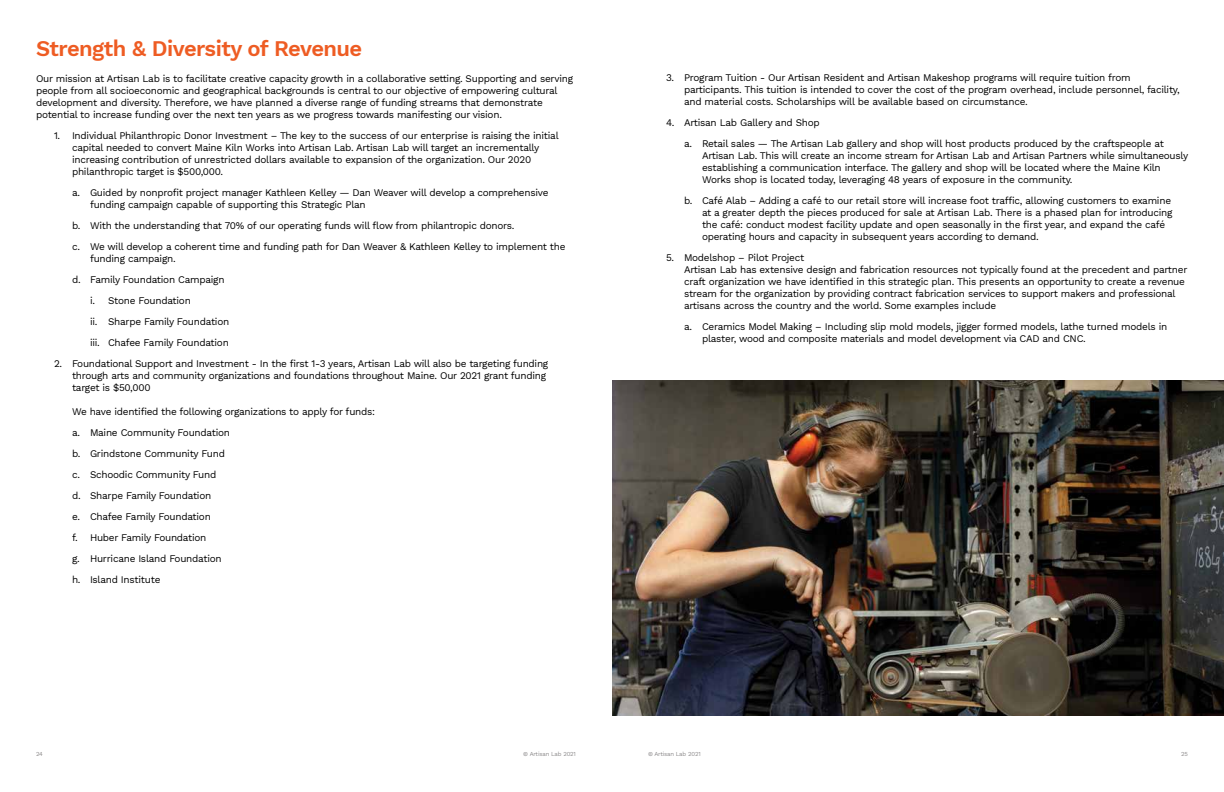
<style>
.page{position:relative;width:1224px;height:792px;background:#fff}
.page>*{position:absolute;margin:0;border:0;box-sizing:border-box;transform-origin:0 0}
.t1{font:600 22px "Work Sans";letter-spacing:-.025em;color:#ee5c23}
.t2{font:10px/12px "Work Sans";letter-spacing:-.025em;color:#000}
.t3{font:6px "Work Sans";letter-spacing:-.025em;color:#8d8b8c}
</style>
<div class="page">
<img style="left:612px;top:380px;width:612px;height:336px">
<h1 class="t1" style="left:36px;top:32px;width:328px">Strength &amp; Diversity of Revenue</h1>
<p class="t2" style="left:36px;top:72px;width:539px">Our mission at Artisan Lab is to facilitate creative capacity growth in a collaborative setting. Supporting and serving people from all socioeconomic and geographical backgrounds is central to our objective of empowering cultural development and diversity. Therefore, we have planned a diverse range of funding streams that demonstrate potential to increase funding over the next ten years as we progress towards manifesting our vision.</p>
<p class="t2" style="left:72px;top:129px;width:488px;text-indent:-18px">1. Individual Philanthropic Donor Investment – The key to the success of our enterprise is raising the initial capital needed to convert Maine Kiln Works into Artisan Lab. Artisan Lab will target an incrementally increasing contribution of unrestricted dollars available to expansion of the organization. Our 2020 philanthropic target is $500,000.</p>
<p class="t2" style="left:90px;top:186px;width:460px;text-indent:-18px">a. Guided by nonprofit project manager Kathleen Kelley — Dan Weaver will develop a comprehensive funding campaign capable of supporting this Strategic Plan</p>
<p class="t2" style="left:72px;top:215px;width:495px;line-height:21px">b. With the understanding that 70% of our operating funds will flow from philantropic donors.<br>c. We will develop a coherent time and funding path for Dan Weaver &amp; Kathleen Kelley to implement the</p>
<p class="t2" style="left:90px;top:252px;width:86px">funding campaign.</p>
<p class="t2" style="left:72px;top:273px;width:154px">d. Family Foundation Campaign</p>
<p class="t2" style="left:90px;top:294px;width:102px">i. Stone Foundation</p>
<p class="t2" style="left:90px;top:315px;width:141px">ii. Sharpe Family Foundation</p>
<p class="t2" style="left:90px;top:336px;width:140px">iii. Chafee Family Foundation</p>
<p class="t2" style="left:72px;top:357px;width:478px;text-indent:-18px">2. Foundational Support and Investment - In the first 1-3 years, Artisan Lab will also be targeting funding through arts and community organizations and foundations throughout Maine. Our 2021 grant funding target is $50,000</p>
<p class="t2" style="left:72px;top:401px;width:305px;line-height:21px">We have identified the following organizations to apply for funds: a. Maine Community Foundation<br>b. Grindstone Community Fund<br>c. Schoodic Community Fund<br>d. Sharpe Family Foundation<br>e. Chafee Family Foundation<br>f. Huber Family Foundation<br>g. Hurricane Island Foundation<br>h. Island Institute</p>
<p class="t2" style="left:684px;top:71px;width:497px;text-indent:-18px">3. Program Tuition - Our Artisan Resident and Artisan Makeshop programs will require tuition from participants. This tuition is intended to cover the cost of the program overhead, include personnel, facility, and material costs. Scholarships will be available based on circumstance.</p>
<p class="t2" style="left:684px;top:112px;width:481px;line-height:21px;text-indent:-18px">4. Artisan Lab Gallery and Shop<br>a. Retail sales — The Artisan Lab gallery and shop will host products produced by the craftspeople at</p>
<p class="t2" style="left:702px;top:149px;width:488px">Artisan Lab. This will create an income stream for Artisan Lab and Artisan Partners while simultaneously establishing a communication interface. The gallery and shop will be located where the Maine Kiln<br>Works shop is located today, leveraging 48 years of exposure in the community.</p>
<p class="t2" style="left:702px;top:194px;width:472px;text-indent:-18px">b. Café Alab – Adding a café to our retail store will increase foot traffic, allowing customers to examine at a greater depth the pieces produced for sale at Artisan Lab. There is a phased plan for introducing the café: conduct modest facility update and open seasonally in the first year, and expand the café operating hours and capacity in subsequent years according to demand.</p>
<p class="t2" style="left:684px;top:251px;width:505px;text-indent:-18px">5. Modelshop – Pilot Project<br>Artisan Lab has extensive design and fabrication resources not typically found at the precedent and partner craft organization we have identified in this strategic plan. This presents an opportunity to create a revenue stream for the organization by providing contract fabrication services to support makers and professional artisans across the country and the world. Some examples include</p>
<p class="t2" style="left:702px;top:320px;width:467px;text-indent:-18px">a. Ceramics Model Making – Including slip mold models, jigger formed models, lathe turned models in plaster, wood and composite materials and model development via CAD and CNC.</p>
<p class="t3" style="left:36px;top:749px;width:8px">24</p>
<p class="t3" style="left:523px;top:749px;width:54px">© Artisan Lab 2021</p>
<p class="t3" style="left:648px;top:749px;width:54px">© Artisan Lab 2021</p>
<p class="t3" style="left:1181px;top:749px;width:8px">25</p>
</div>
